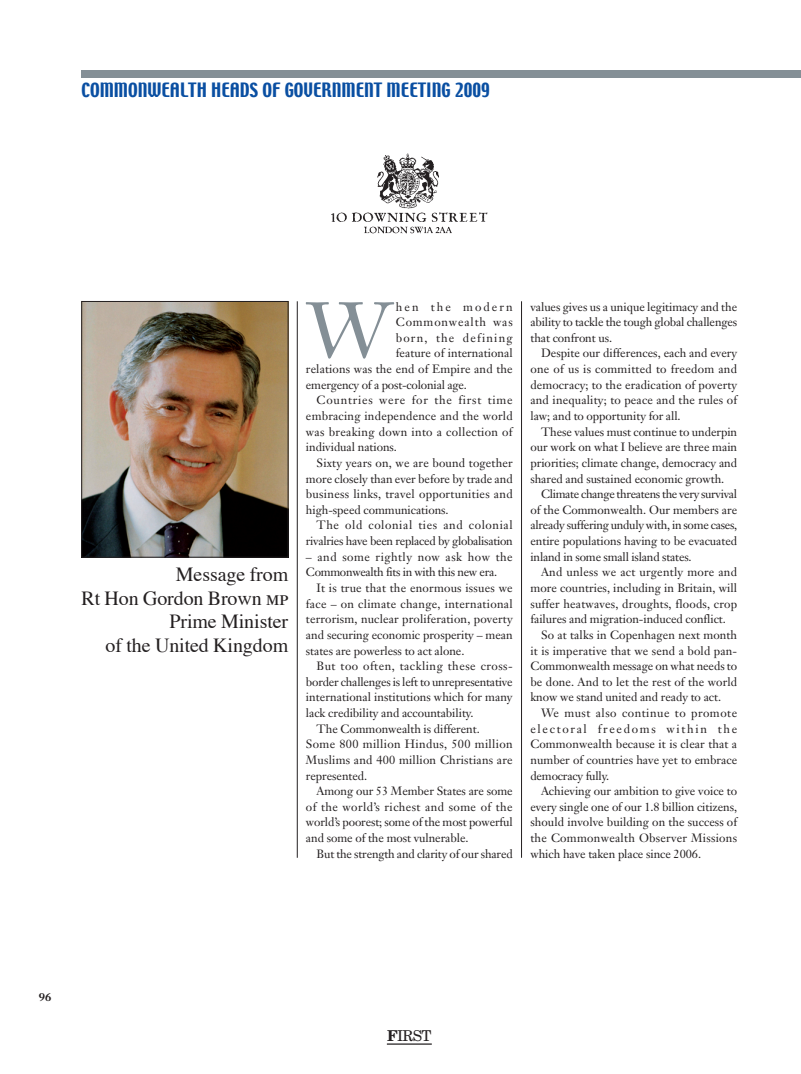
<style>
.page{position:relative;width:801px;height:1074px;background:#fff}
.page>*{position:absolute;margin:0;border:0;box-sizing:border-box;transform-origin:0 0}
.t1{font:77.62px "Janson Text";color:#848f96}
.t2{font:20px/23.8px "Times";letter-spacing:-.005em;color:#231f20;text-align:right}
.t3{font:17.5px "Techno";color:#0a4fa2}
.t4{font:15px "New Century Schlbk";color:#231f20}
.t5{font:11.88px/15.6px "Janson Text";color:#231f20;text-align:justify}
.t6{font:11.88px/15.6px "Janson Text";letter-spacing:-.025em;color:#231f20}
.t7{font:11.88px "Janson Text";letter-spacing:.025em;color:#231f20}
.t8{font:11.88px "Janson Text";letter-spacing:.02em;color:#231f20}
.t9{font:11.88px "Janson Text";letter-spacing:.04em;color:#231f20}
.t10{font:11.88px "Janson Text";letter-spacing:.03em;color:#231f20}
.t11{font:11.88px "Janson Text";letter-spacing:.05em;color:#231f20}
.t12{font:11.88px "Janson Text";letter-spacing:.065em;color:#231f20}
.t13{font:11.88px "Janson Text";letter-spacing:.14em;color:#231f20}
.t14{font:11.88px "Janson Text";letter-spacing:.1em;color:#231f20}
.t15{font:11.88px "Janson Text";letter-spacing:.07em;color:#231f20}
.t16{font:11.88px "Janson Text";letter-spacing:.17em;color:#231f20}
.t17{font:700 11.25px "Janson Text";color:#231f20}
.s1{font-family:"Times Roman SC"}
.s2{font-weight:700}
</style>
<div class="page">
<img style="left:331px;top:153px;width:157px;height:81px">
<img style="left:84px;top:303px;width:202px;height:252px">
<div style="left:82px;top:301px;width:206px;height:256px;border:1px solid #231f20"></div>
<hr style="left:521px;top:301px;width:1px;height:556px;background:#231f20">
<div style="left:81px;top:71px;width:720px;height:7px;background:#848f96"></div>
<hr style="left:297px;top:301px;width:1px;height:556px;background:#231f20">
<hr style="left:387px;top:1043px;width:45px;height:1px;background:#231f20">
<h3 class="t3" style="left:81px;top:80px;width:410px">COMMONWEALTH HEADS OF GOVERNMENT MEETING 2009</h3>
<h2 class="t2" style="left:81px;top:564px;width:208px">Message from<br>Rt Hon Gordon Brown <span class="s1">mp<br></span>Prime Minister<br>of the United Kingdom</h2>
<h1 class="t1" style="left:306px;top:298px;width:86px">W</h1>
<p class="t16" style="left:396px;top:301px;width:118px">hen the modern</p>
<p class="t15" style="left:396px;top:317px;width:118px">Commonwealth was</p>
<p class="t14" style="left:396px;top:333px;width:118px">born, the defining</p>
<p class="t5" style="left:396px;top:347px;width:118px">feature of international</p>
<p class="t5" style="left:306px;top:362px;width:208px">relations was the end of Empire and the</p>
<p class="t5" style="left:306px;top:378px;width:162px">emergency of a post-colonial age.</p>
<p class="t12" style="left:317px;top:395px;width:198px">Countries were for the first time</p>
<p class="t5" style="left:306px;top:409px;width:208px">embracing independence and the world</p>
<p class="t7" style="left:306px;top:426px;width:208px">was breaking down into a collection of</p>
<p class="t5" style="left:306px;top:440px;width:92px">individual nations.</p>
<p class="t5" style="left:317px;top:456px;width:198px">Sixty years on, we are bound together</p>
<p class="t5" style="left:306px;top:472px;width:208px">more closely than ever before by trade and</p>
<p class="t7" style="left:306px;top:489px;width:208px">business links, travel opportunities and</p>
<p class="t5" style="left:306px;top:503px;width:144px">high-speed communications.</p>
<p class="t11" style="left:317px;top:520px;width:198px">The old colonial ties and colonial</p>
<p class="t6" style="left:306px;top:534px;width:208px">rivalries have been replaced by globalisation</p>
<p class="t6" style="left:306px;top:550px;width:208px">– and some rightly now ask how the<br>Commonwealth fits in with this new era.</p>
<p class="t5" style="left:306px;top:581px;width:208px;text-indent:11px">It is true that the enormous issues we face – on climate change, international terrorism, nuclear proliferation, poverty and securing economic prosperity – mean states are powerless to act alone.</p>
<p class="t9" style="left:317px;top:661px;width:198px">But too often, tackling these cross-</p>
<p class="t5" style="left:306px;top:675px;width:208px">border challenges is left to unrepresentative</p>
<p class="t5" style="left:306px;top:690px;width:208px">international institutions which for many</p>
<p class="t5" style="left:306px;top:706px;width:169px">lack credibility and accountability.</p>
<p class="t5" style="left:317px;top:722px;width:165px">The Commonwealth is different.</p>
<p class="t7" style="left:306px;top:739px;width:208px">Some 800 million Hindus, 500 million</p>
<p class="t5" style="left:306px;top:753px;width:208px">Muslims and 400 million Christians are</p>
<p class="t5" style="left:306px;top:769px;width:63px">represented.</p>
<p class="t5" style="left:317px;top:784px;width:198px">Among our 53 Member States are some</p>
<p class="t10" style="left:306px;top:802px;width:208px">of the world’s richest and some of the</p>
<p class="t5" style="left:306px;top:815px;width:208px">world’s poorest; some of the most powerful</p>
<p class="t5" style="left:306px;top:831px;width:164px">and some of the most vulnerable.</p>
<p class="t5" style="left:317px;top:847px;width:198px">But the strength and clarity of our shared</p>
<p class="t5" style="left:530px;top:300px;width:208px">values gives us a unique legitimacy and the ability to tackle the tough global challenges that confront us.</p>
<p class="t5" style="left:530px;top:347px;width:208px;text-indent:11px">Despite our differences, each and every one of us is committed to freedom and democracy; to the eradication of poverty and inequality; to peace and the rules of law; and to opportunity for all.</p>
<p class="t5" style="left:530px;top:425px;width:208px;text-indent:11px">These values must continue to underpin our work on what I believe are three main priorities; climate change, democracy and shared and sustained economic growth.</p>
<p class="t5" style="left:530px;top:487px;width:208px;text-indent:11px">Climate change threatens the very survival of the Commonwealth. Our members are already suffering unduly with, in some cases, entire populations having to be evacuated inland in some small island states.</p>
<p class="t8" style="left:541px;top:567px;width:198px">And unless we act urgently more and</p>
<p class="t5" style="left:530px;top:581px;width:208px">more countries, including in Britain, will</p>
<p class="t5" style="left:530px;top:597px;width:208px">suffer heatwaves, droughts, floods, crop</p>
<p class="t5" style="left:530px;top:612px;width:197px">failures and migration-induced conflict.</p>
<p class="t5" style="left:541px;top:628px;width:198px">So at talks in Copenhagen next month</p>
<p class="t5" style="left:530px;top:644px;width:208px">it is imperative that we send a bold pan-</p>
<p class="t5" style="left:530px;top:659px;width:208px">Commonwealth message on what needs to</p>
<p class="t5" style="left:530px;top:675px;width:208px">be done. And to let the rest of the world</p>
<p class="t5" style="left:530px;top:690px;width:192px">know we stand united and ready to act.</p>
<p class="t9" style="left:541px;top:708px;width:198px">We must also continue to promote</p>
<p class="t13" style="left:530px;top:723px;width:208px">electoral freedoms within the</p>
<p class="t5" style="left:530px;top:737px;width:208px">Commonwealth because it is clear that a</p>
<p class="t5" style="left:530px;top:753px;width:208px">number of countries have yet to embrace</p>
<p class="t5" style="left:530px;top:769px;width:80px">democracy fully.</p>
<p class="t5" style="left:541px;top:784px;width:198px">Achieving our ambition to give voice to</p>
<p class="t5" style="left:530px;top:800px;width:208px">every single one of our 1.8 billion citizens,</p>
<p class="t5" style="left:530px;top:815px;width:208px">should involve building on the success of</p>
<p class="t8" style="left:530px;top:833px;width:208px">the Commonwealth Observer Missions</p>
<p class="t5" style="left:530px;top:847px;width:172px">which have taken place since 2006.</p>
<p class="t17" style="left:39px;top:992px;width:14px">96</p>
<p class="t4" style="left:387px;top:1030px;width:46px"><span class="s2">F</span>IRST</p>
</div>
